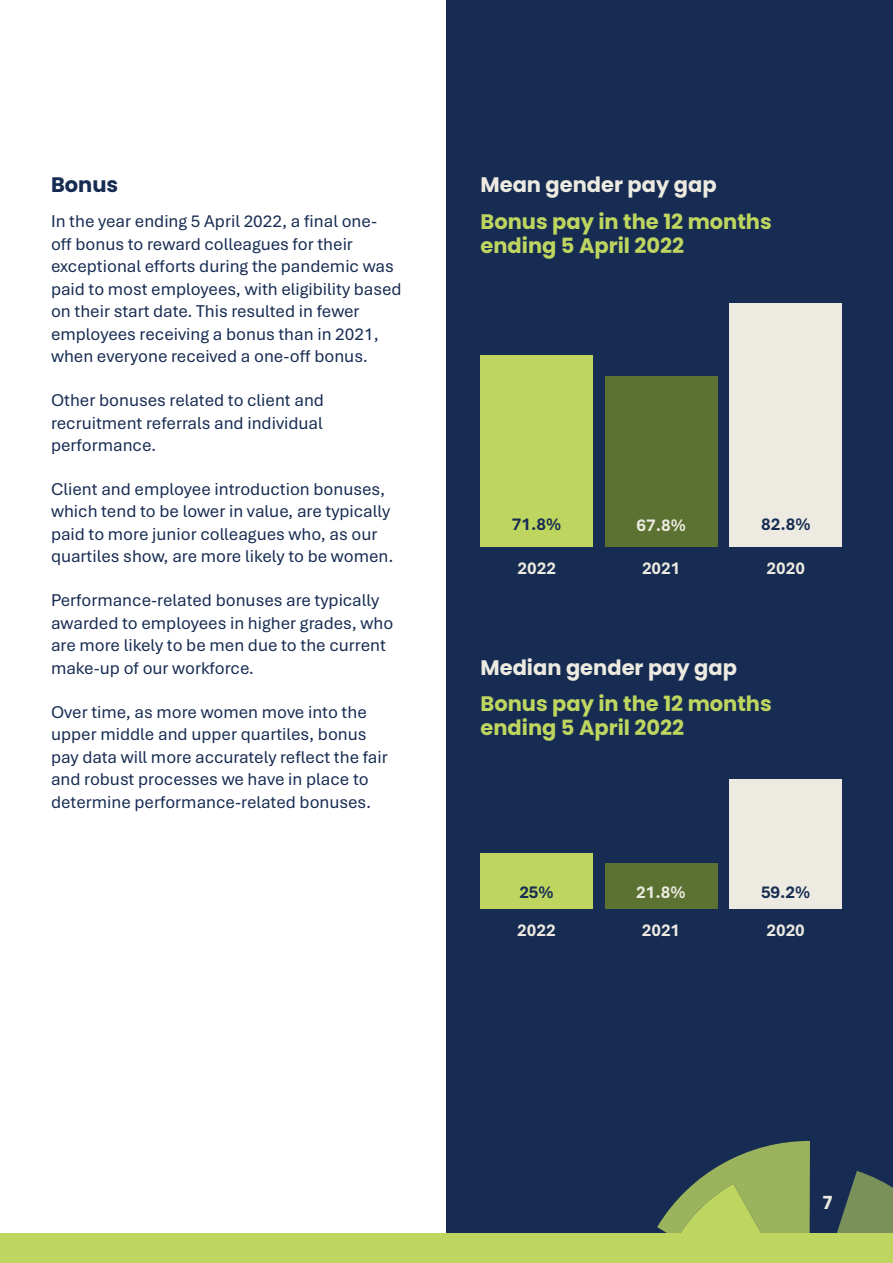
<style>
.page{position:relative;width:893px;height:1263px;background:#fff}
.page>*{position:absolute;margin:0;border:0;box-sizing:border-box;transform-origin:0 0}
.t1{font:700 21px/24px "Poppins";color:#bed560}
.t2{font:700 21px "Poppins";color:#edebe1}
.t3{font:700 21px "Poppins";color:#172c52}
.t4{font:18px/22.5px "Aptos";color:#172c52}
.t5{font:700 18px "Aptos";color:#edebe1}
.t6{font:700 18px "Aptos";color:#172c52}
.t7{font:700 18px "Poppins";color:#edebe1}
</style>
<div class="page">
<div style="left:446px;top:0;width:447px;height:1263px;background:#172c52"></div>
<div style="left:605px;top:864px;width:112px;height:45px;background:#5b7233"></div>
<div style="left:480px;top:853px;width:112px;height:56px;background:#bed560"></div>
<div style="left:730px;top:304px;width:112px;height:243px;background:#edebe1"></div>
<div style="left:605px;top:377px;width:112px;height:170px;background:#5b7233"></div>
<div style="left:481px;top:355px;width:112px;height:192px;background:#bed560"></div>
<div style="left:730px;top:779px;width:112px;height:130px;background:#edebe1"></div>
<div style="left:0;top:1233px;width:893px;height:30px;background:#bed560"></div>
<svg style="left:837px;top:1171px;width:56px;height:62px"></svg>
<svg style="left:657px;top:1141px;width:153px;height:92px"></svg>
<p class="t3" style="left:51px;top:173px;width:69px">Bonus</p>
<p class="t4" style="left:51px;top:210px;width:352px">In the year ending 5 April 2022, a final one&shy;off bonus to reward colleagues for their exceptional efforts during the pandemic was paid to most employees, with eligibility based on their start date. This resulted in fewer employees receiving a bonus than in 2021, when everyone received a one-off bonus.</p>
<p class="t4" style="left:51px;top:388px;width:274px;text-align:justify">Other bonuses related to client and recruitment referrals and individual performance.</p>
<p class="t4" style="left:51px;top:477px;width:344px">Client and employee introduction bonuses, which tend to be lower in value, are typically paid to more junior colleagues who, as our quartiles show, are more likely to be women.</p>
<p class="t4" style="left:51px;top:588px;width:344px">Performance-related bonuses are typically awarded to employees in higher grades, who are more likely to be men due to the current make-up of our workforce.</p>
<p class="t4" style="left:51px;top:700px;width:338px">Over time, as more women move into the upper middle and upper quartiles, bonus pay data will more accurately reflect the fair and robust processes we have in place to determine performance-related bonuses.</p>
<p class="t2" style="left:480px;top:173px;width:238px">Mean gender pay gap</p>
<p class="t1" style="left:480px;top:210px;width:293px">Bonus pay in the 12 months ending 5 April 2022</p>
<p class="t6" style="left:512px;top:512px;width:51px">71.8%</p>
<p class="t5" style="left:517px;top:556px;width:40px">2022</p>
<p class="t5" style="left:636px;top:513px;width:51px">67.8%</p>
<p class="t5" style="left:642px;top:556px;width:40px">2021</p>
<p class="t6" style="left:761px;top:512px;width:51px">82.8%</p>
<p class="t5" style="left:767px;top:556px;width:40px">2020</p>
<p class="t2" style="left:480px;top:655px;width:258px">Median gender pay gap</p>
<p class="t1" style="left:480px;top:692px;width:293px">Bonus pay in the 12 months ending 5 April 2022</p>
<p class="t6" style="left:519px;top:879px;width:36px">25%</p>
<p class="t5" style="left:517px;top:918px;width:40px">2022</p>
<p class="t5" style="left:636px;top:879px;width:51px">21.8%</p>
<p class="t5" style="left:642px;top:918px;width:40px">2021</p>
<p class="t6" style="left:761px;top:879px;width:51px">59.2%</p>
<p class="t5" style="left:766px;top:918px;width:40px">2020</p>
<p class="t7" style="left:823px;top:1192px;width:11px">7</p>
</div>
